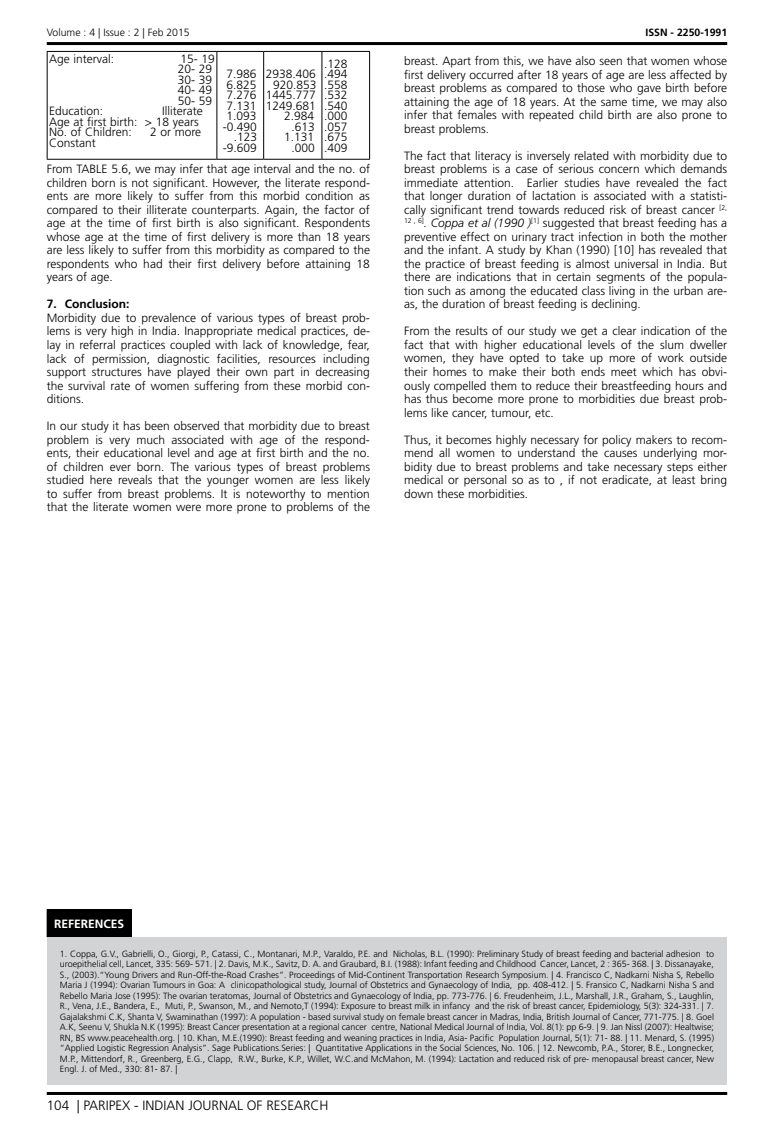
<style>
.page{position:relative;width:774px;height:1136px;background:#fff}
.page>*{position:absolute;margin:0;border:0;box-sizing:border-box;transform-origin:0 0}
.t1{font:300 13.5px "Frutiger LT Std";color:#000}
.t2{font:300 12px/13.5px "Frutiger LT Std";color:#000;text-align:justify}
.t3{font:700 12px "Frutiger LT Std";color:#000}
.t4{font:700 12px "Frutiger LT Std";color:#fff}
.t5{font:300 10.5px "Frutiger LT Std";color:#000}
.t6{font:700 10.5px "Frutiger LT Std";color:#000}
.t7{font:300 9px/10.5px "Frutiger LT Std";color:#000;text-align:justify}
.s1{font-style:italic}
</style>
<div class="page">
<hr style="left:47px;top:42px;width:680px;height:3px;background:#000">
<hr style="left:47px;top:1091px;width:680px;height:3px;background:#000">
<hr style="left:47px;top:51px;width:170px;height:1px;background:#000">
<hr style="left:47px;top:52px;width:1px;height:107px;background:#000">
<hr style="left:217px;top:51px;width:47px;height:1px;background:#000">
<hr style="left:216px;top:52px;width:1px;height:107px;background:#000">
<hr style="left:264px;top:51px;width:58px;height:1px;background:#000">
<hr style="left:263px;top:52px;width:1px;height:107px;background:#000">
<hr style="left:322px;top:51px;width:48px;height:1px;background:#000">
<hr style="left:321px;top:52px;width:1px;height:107px;background:#000">
<hr style="left:369px;top:52px;width:1px;height:107px;background:#000">
<hr style="left:47px;top:159px;width:170px;height:1px;background:#000">
<hr style="left:217px;top:159px;width:47px;height:1px;background:#000">
<hr style="left:264px;top:159px;width:58px;height:1px;background:#000">
<hr style="left:322px;top:159px;width:48px;height:1px;background:#000">
<div style="left:47px;top:909px;width:84px;height:27px;background:#000"></div>
<div style="left:47px;top:936px;width:680px;height:148px;background:#d1d3d4"></div>
<svg style="left:131px;top:909px;width:1px;height:27px"></svg>
<p class="t5" style="left:47px;top:27px;width:144px">Volume : 4 | Issue : 2 | Feb 2015</p>
<p class="t6" style="left:645px;top:27px;width:83px">ISSN - 2250-1991</p>
<p class="t2" style="left:49px;top:52px;width:67px">Age interval:</p>
<p class="t2" style="left:178px;top:53px;width:38px;line-height:10.5px;text-align:left">15- 19<br>20- 29<br>30- 39<br>40- 49<br>50- 59</p>
<p class="t2" style="left:49px;top:104px;width:56px">Education:</p>
<p class="t2" style="left:223px;top:69px;width:36px;line-height:10.5px;text-align:right">7.986<br>6.825<br>7.276<br>7.131<br>1.093 -0.490 .123 -9.609</p>
<p class="t2" style="left:266px;top:69px;width:52px;line-height:10.5px;text-align:right">2938.406<br>920.853<br>1445.777<br>1249.681<br>2.984 .613<br>1.131 .000</p>
<p class="t2" style="left:324px;top:59px;width:25px;line-height:10.5px">.128 .494 .558 .532 .540 .000 .057 .675 .409</p>
<p class="t2" style="left:47px;top:163px;width:325px">From TABLE 5.6, we may infer that age interval and the no. of children born is not significant. However, the literate respond&shy;ents are more likely to suffer from this morbid condition as compared to their illiterate counterparts. Again, the factor of age at the time of first birth is also significant. Respondents whose age at the time of first delivery is more than 18 years are less likely to suffer from this morbidity as compared to the respondents who had their first delivery before attaining 18 years of age.</p>
<p class="t3" style="left:47px;top:297px;width:84px">7. Conclusion:</p>
<p class="t2" style="left:47px;top:311px;width:325px">Morbidity due to prevalence of various types of breast prob&shy;lems is very high in India. Inappropriate medical practices, de&shy;lay in referral practices coupled with lack of knowledge, fear, lack of permission, diagnostic facilities, resources including support structures have played their own part in decreasing the survival rate of women suffering from these morbid con&shy;ditions.</p>
<p class="t2" style="left:47px;top:419px;width:325px">In our study it has been observed that morbidity due to breast problem is very much associated with age of the respond&shy;ents, their educational level and age at first birth and the no. of children ever born. The various types of breast problems studied here reveals that the younger women are less likely to suffer from breast problems. It is noteworthy to mention that the literate women were more prone to problems of the</p>
<p class="t2" style="left:49px;top:106px;width:155px;line-height:10.5px;text-align:left;text-indent:113px">Illiterate<br>Age at first birth: &gt; 18 years<br>No. of Children:</p>
<p class="t2" style="left:150px;top:125px;width:53px">2 or more</p>
<p class="t2" style="left:49px;top:136px;width:48px">Constant</p>
<p class="t2" style="left:404px;top:55px;width:325px">breast. Apart from this, we have also seen that women whose first delivery occurred after 18 years of age are less affected by breast problems as compared to those who gave birth before attaining the age of 18 years. At the same time, we may also infer that females with repeated child birth are also prone to breast problems.</p>
<p class="t2" style="left:404px;top:149px;width:325px">The fact that literacy is inversely related with morbidity due to breast problems is a case of serious concern which demands immediate attention. Earlier studies have revealed the fact that longer duration of lactation is associated with a statisti&shy;cally significant trend towards reduced risk of breast cancer <sup>[2, 12</sup> <sup>,</sup> <sup>6]</sup><span class="s1">. Coppa et al (1990 )</span><sup>[1]</sup> suggested that breast feeding has a preventive effect on urinary tract infection in both the mother and the infant. A study by Khan (1990) [10] has revealed that the practice of breast feeding is almost universal in India. But there are indications that in certain segments of the popula&shy;tion such as among the educated class living in the urban are&shy;as, the duration of breast feeding is declining.</p>
<p class="t2" style="left:404px;top:325px;width:325px">From the results of our study we get a clear indication of the fact that with higher educational levels of the slum dweller women, they have opted to take up more of work outside their homes to make their both ends meet which has obvi&shy;ously compelled them to reduce their breastfeeding hours and has thus become more prone to morbidities due breast prob&shy;lems like cancer, tumour, etc.</p>
<p class="t2" style="left:404px;top:433px;width:325px">Thus, it becomes highly necessary for policy makers to recom&shy;mend all women to understand the causes underlying mor&shy;bidity due to breast problems and take necessary steps either medical or personal so as to , if not eradicate, at least bring down these morbidities.</p>
<p class="t4" style="left:54px;top:916px;width:72px">REFERENCES</p>
<p class="t7" style="left:60px;top:948px;width:656px">1. Coppa, G.V., Gabrielli, O., Giorgi, P., Catassi, C., Montanari, M.P., Varaldo, P.E. and Nicholas, B.L. (1990): Preliminary Study of breast feeding and bacterial adhesion to uroepithelial cell, Lancet, 335: 569- 571. | 2. Davis, M.K., Savitz, D. A. and Graubard, B.I. (1988): Infant feeding and Childhood Cancer, Lancet, 2 : 365- 368. | 3. Dissanayake, S., (2003).“Young Drivers and Run-Off-the-Road Crashes”. Proceedings of Mid-Continent Transportation Research Symposium. | 4. Francisco C, Nadkarni Nisha S, Rebello Maria J (1994): Ovarian Tumours in Goa: A clinicopathological study, Journal of Obstetrics and Gynaecology of India, pp. 408-412. | 5. Fransico C, Nadkarni Nisha S and Rebello Maria Jose (1995): The ovarian teratomas, Journal of Obstetrics and Gynaecology of India, pp. 773-776. | 6. Freudenheim, J.L., Marshall, J.R., Graham, S., Laughlin, R., Vena, J.E., Bandera, E., Muti, P., Swanson, M., and Nemoto,T (1994): Exposure to breast milk in infancy and the risk of breast cancer, Epidemiology, 5(3): 324-331. | 7.<br>Gajalakshmi C.K, Shanta V, Swaminathan (1997): A population - based survival study on female breast cancer in Madras, India, British Journal of Cancer, 771-775. | 8. Goel A.K, Seenu V, Shukla N.K (1995): Breast Cancer presentation at a regional cancer centre, National Medical Journal of India, Vol. 8(1): pp 6-9. | 9. Jan Nissl (2007): Healtwise; RN, BS www.peacehealth.org. | 10. Khan, M.E.(1990): Breast feeding and weaning practices in India, Asia- Pacific Population Journal, 5(1): 71- 88. | 11. Menard, S. (1995) “Applied Logistic Regression Analysis”. Sage Publications.Series: | Quantitative Applications in the Social Sciences, No. 106. | 12. Newcomb, P.A., Storer, B.E., Longnecker, M.P., Mittendorf, R., Greenberg, E.G., Clapp, R.W., Burke, K.P., Willet, W.C.and McMahon, M. (1994): Lactation and reduced risk of pre- menopausal breast cancer, New Engl. J. of Med., 330: 81- 87. |</p>
<p class="t1" style="left:47px;top:1097px;width:283px">104 | PARIPEX - INDIAN JOURNAL OF RESEARCH</p>
</div>
